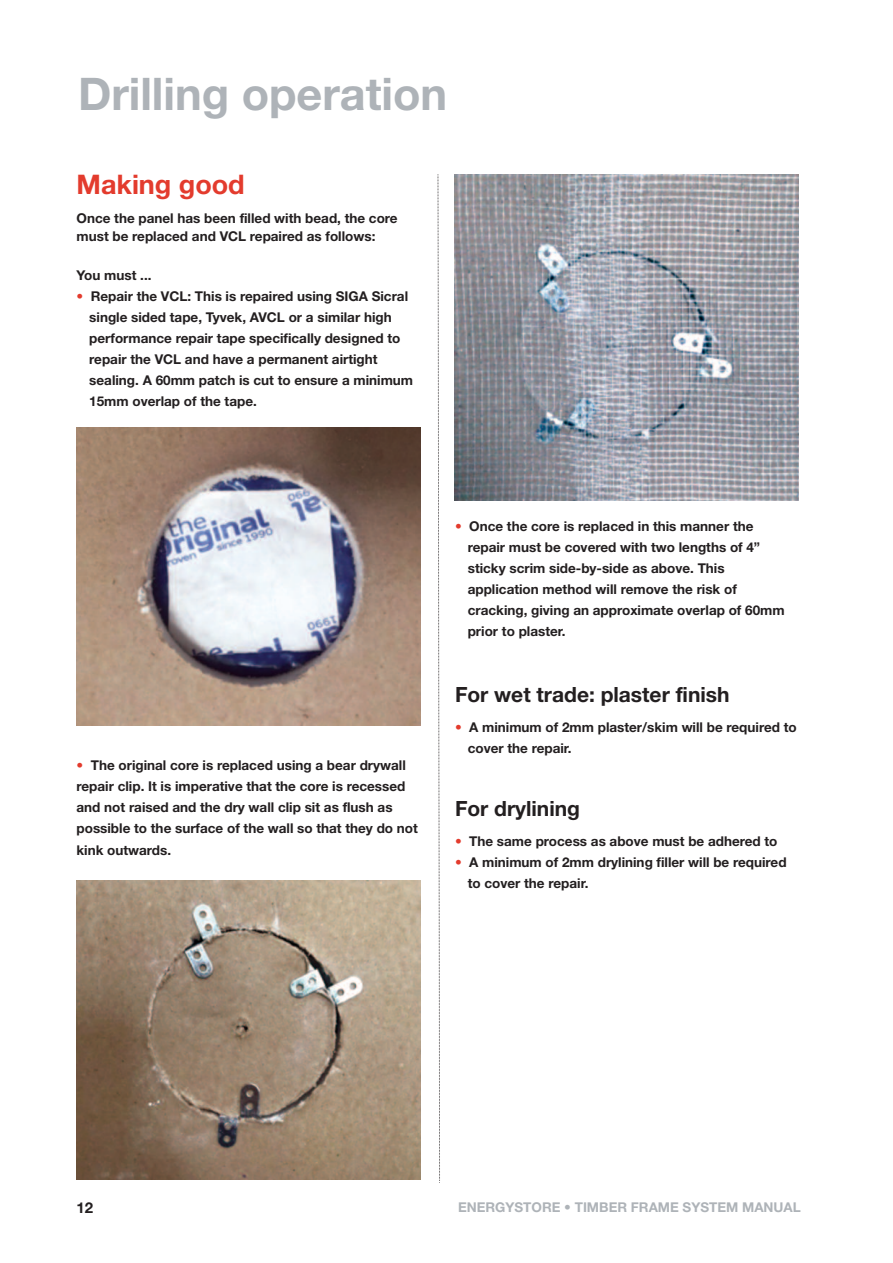
<style>
.page{position:relative;width:893px;height:1263px;background:#fff}
.page>*{position:absolute;margin:0;border:0;box-sizing:border-box;transform-origin:0 0}
.t1{font:700 45px "Helvetica Neue";color:#aeb3b8}
.t2{font:700 27px "Helvetica Neue";color:#e33b2d}
.t3{font:700 21px "Helvetica Neue";color:#231f20}
.t4{font:700 15px "Helvetica Neue";color:#231f20}
.t5{font:700 13.5px/21px "Helvetica Neue";color:#231f20}
.t6{font:700 13.5px "Helvetica Neue";color:#aeb3b8}
.s1{color:#e33b2d}
</style>
<div class="page">
<img style="left:77px;top:427px;width:343px;height:298px">
<img style="left:76px;top:880px;width:344px;height:299px">
<img style="left:455px;top:174px;width:343px;height:327px">
<svg style="left:437px;top:174px;width:3px;height:1009px"></svg>
<h1 class="t1" style="left:78px;top:78px;width:371px">Drilling operation</h1>
<h2 class="t2" style="left:77px;top:174px;width:170px">Making good</h2>
<p class="t5" style="left:77px;top:210px;width:323px;line-height:17.7px">Once the panel has been filled with bead, the core must be replaced and VCL repaired as follows:</p>
<p class="t5" style="left:77px;top:266px;width:76px">You must ...</p>
<p class="t5" style="left:89px;top:287px;width:325px;text-indent:-13px"><span class="s1">•</span> Repair the VCL: This is repaired using SIGA Sicral single sided tape, Tyvek, AVCL or a similar high performance repair tape specifically designed to repair the VCL and have a permanent airtight sealing. A 60mm patch is cut to ensure a minimum 15mm overlap of the tape.</p>
<p class="t5" style="left:77px;top:756px;width:343px"><span class="s1">•</span> The original core is replaced using a bear drywall repair clip. It is imperative that the core is recessed and not raised and the dry wall clip sit as flush as possible to the surface of the wall so that they do not kink outwards.</p>
<p class="t5" style="left:468px;top:517px;width:318px;text-indent:-13px"><span class="s1">•</span> Once the core is replaced in this manner the repair must be covered with two lengths of 4” sticky scrim side-by-side as above. This application method will remove the risk of cracking, giving an approximate overlap of 60mm prior to plaster.</p>
<h3 class="t3" style="left:455px;top:687px;width:276px">For wet trade: plaster finish</h3>
<p class="t5" style="left:468px;top:718px;width:330px;text-indent:-13px"><span class="s1">•</span> A minimum of 2mm plaster/skim will be required to cover the repair.</p>
<h3 class="t3" style="left:455px;top:801px;width:127px">For drylining</h3>
<p class="t5" style="left:455px;top:832px;width:324px"><span class="s1">•</span> The same process as above must be adhered to</p>
<p class="t5" style="left:468px;top:853px;width:320px;text-indent:-13px"><span class="s1">•</span> A minimum of 2mm drylining filler will be required to cover the repair.</p>
<p class="t4" style="left:77px;top:1203px;width:18px">12</p>
<p class="t6" style="left:458px;top:1203px;width:344px">ENERGYSTORE • TIMBER FRAME SYSTEM MANUAL</p>
</div>
